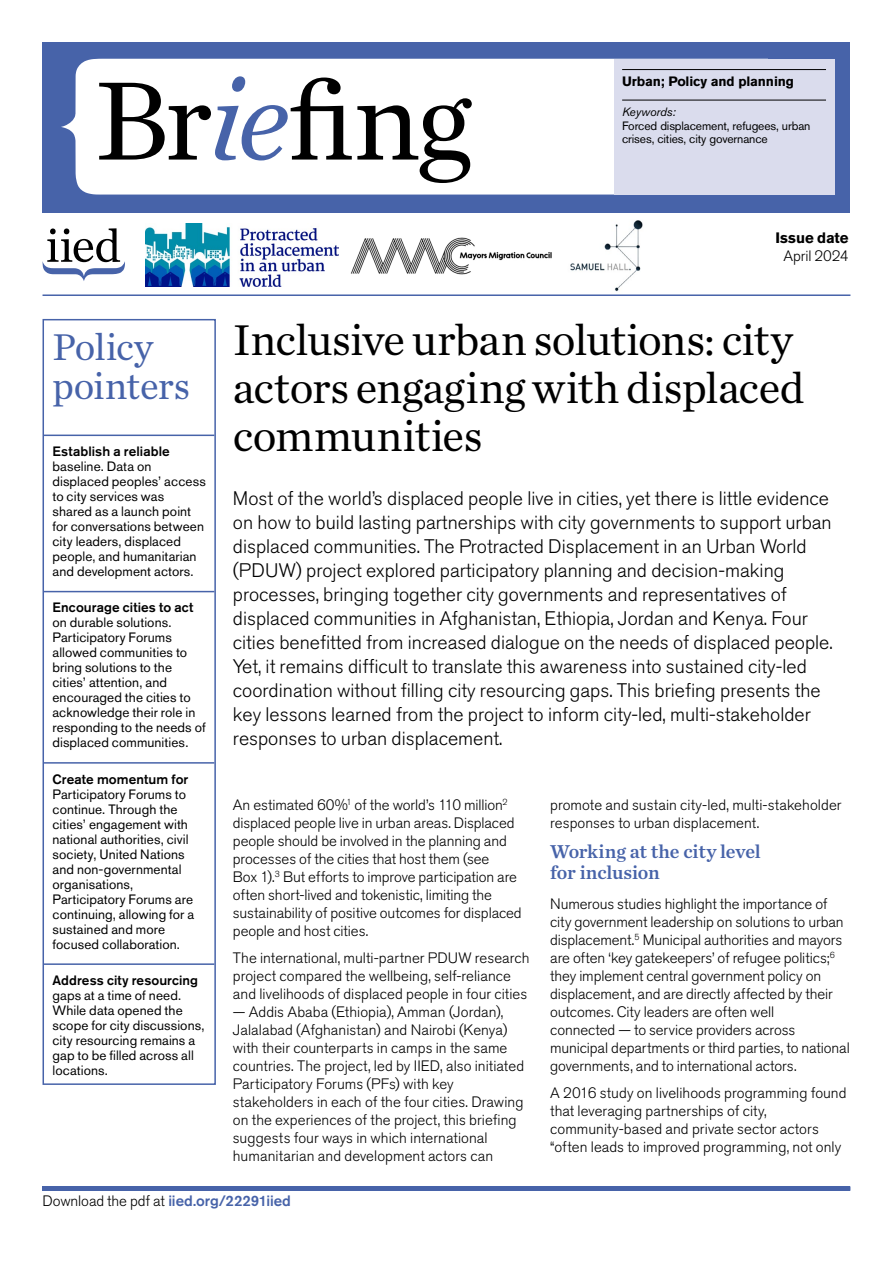
<style>
.page{position:relative;width:893px;height:1263px;background:#fff}
.page>*{position:absolute;margin:0;border:0;box-sizing:border-box;transform-origin:0 0}
.IIED_briefing_Title{font:116.7px "Chronicle Text G1";color:#000}
.IIED_briefing_Title-2{font:45px/48px "Chronicle Text G1";letter-spacing:-.015em;color:#000}
.IIED_briefing_Policy_pointers_title{font:39px/39px "Chronicle Text G1";letter-spacing:-.015em;color:#4763a9}
.IIED_briefing_Summary{font:300 19.5px/24px "Akzidenz Grotesk BE";color:#000}
.IIED_briefing_Subheading_Level_1{font:19.5px/21px "Chronicle Text G1 Semi";letter-spacing:-.015em;color:#4763a9}
.IIED_briefing_Body_copy{font:300 15px/18px "Akzidenz Grotesk BE";color:#000}
.IIED_briefing_footer{font:500 15px "Akzidenz Grotesk BE";letter-spacing:-.005em;color:#4763a9}
.IIED_briefing_Body_copy-2{font:700 15px/18px "Akzidenz Grotesk BE";letter-spacing:-.005em;color:#000;text-align:center}
.IIED_briefing_Policy_pointers{font:13.5px/15px "Akzidenz Grotesk BE";letter-spacing:.005em;color:#000}
.t1{font:700 13.5px "Akzidenz Grotesk BE";letter-spacing:-.01em;color:#000}
.t2{font:12px/13.5px "Akzidenz Grotesk BE";letter-spacing:-.01em;color:#000}
.s1{font-style:italic;color:#4763a9}
.s2{font-style:italic}
.s3{font-weight:300}
.s4{font-weight:500}
.s5{font-weight:300;color:#000}
</style>
<div class="page">
<div style="left:43px;top:43px;width:807px;height:170px;background:#4763a9"></div>
<div style="left:61px;top:59px;width:553px;height:136px;background:#fff"></div>
<svg style="left:42px;top:228px;width:83px;height:53px"></svg>
<div style="left:614px;top:59px;width:220px;height:136px;background:#dadced"></div>
<hr style="left:622px;top:69px;width:204px;height:1px;background:#000">
<hr style="left:622px;top:100px;width:204px;height:1px;background:#000">
<div style="left:43px;top:1186px;width:807px;height:5px;background:#4763a9"></div>
<hr style="left:44px;top:435px;width:170px;height:1px;background:#4763a9">
<hr style="left:44px;top:591px;width:170px;height:1px;background:#4763a9">
<hr style="left:44px;top:762px;width:170px;height:2px;background:#4763a9">
<hr style="left:44px;top:963px;width:170px;height:2px;background:#4763a9">
<div style="left:43px;top:319px;width:173px;height:766px;border:2px solid #4763a9"></div>
<hr style="left:43px;top:294px;width:807px;height:2px;background:#4763a9">
<img style="left:570px;top:220px;width:73px;height:72px">
<img style="left:350px;top:237px;width:202px;height:38px">
<img style="left:145px;top:223px;width:193px;height:63px">
<h1 class="IIED_briefing_Title" style="left:94px;top:32px;width:379px">Br<span class="s1">ie</span>fing</h1>
<p class="t1" style="left:622px;top:73px;width:173px">Urban; Policy and planning</p>
<p class="t2" style="left:622px;top:105px;width:190px"><span class="s2">Keywords:<br></span>Forced displacement, refugees, urban</p>
<p class="t2" style="left:622px;top:132px;width:147px">crises, cities, city governance</p>
<p class="IIED_briefing_Body_copy-2" style="left:775px;top:229px;width:75px">Issue date<br><span class="s3">April 2024</span></p>
<h2 class="IIED_briefing_Policy_pointers_title" style="left:53px;top:325px;width:139px">Policy pointers</h2>
<p class="IIED_briefing_Policy_pointers" style="left:53px;top:444px;width:155px"><span class="s4">Establish a reliable </span>baseline. Data on displaced peoples’ access to city services was shared as a launch point for conversations between city leaders, displaced people, and humanitarian and development actors.</p>
<p class="IIED_briefing_Policy_pointers" style="left:53px;top:600px;width:155px"><span class="s4">Encourage cities to act </span>on durable solutions.<br>Participatory Forums allowed communities to bring solutions to the cities’ attention, and encouraged the cities to acknowledge their role in responding to the needs of displaced communities.</p>
<p class="IIED_briefing_Policy_pointers" style="left:53px;top:771px;width:143px"><span class="s4">Create momentum for<br></span>Participatory Forums to continue. Through the cities’ engagement with national authorities, civil society, United Nations and non-governmental organisations,<br>Participatory Forums are continuing, allowing for a sustained and more focused collaboration.</p>
<p class="IIED_briefing_Policy_pointers" style="left:53px;top:972px;width:154px"><span class="s4">Address city resourcing </span>gaps at a time of need.<br>While data opened the scope for city discussions, city resourcing remains a gap to be filled across all locations.</p>
<h1 class="IIED_briefing_Title-2" style="left:233px;top:313px;width:573px">Inclusive urban solutions: city actors engaging with displaced communities</h1>
<p class="IIED_briefing_Summary" style="left:233px;top:486px;width:601px">Most of the world’s displaced people live in cities, yet there is little evidence on how to build lasting partnerships with city governments to support urban displaced communities. The Protracted Displacement in an Urban World (PDUW) project explored participatory planning and decision-making processes, bringing together city governments and representatives of displaced communities in Afghanistan, Ethiopia, Jordan and Kenya. Four cities benefitted from increased dialogue on the needs of displaced people.<br>Yet, it remains difficult to translate this awareness into sustained city-led coordination without filling city resourcing gaps. This briefing presents the key lessons learned from the project to inform city-led, multi-stakeholder responses to urban displacement.</p>
<p class="IIED_briefing_Body_copy" style="left:233px;top:796px;width:290px">An estimated 60%<sup>1</sup> of the world’s 110 million<sup>2 </sup>displaced people live in urban areas. Displaced people should be involved in the planning and processes of the cities that host them (see<br>Box 1).<sup>3</sup> But efforts to improve participation are often short-lived and tokenistic, limiting the sustainability of positive outcomes for displaced people and host cities.</p>
<p class="IIED_briefing_Body_copy" style="left:233px;top:949px;width:298px">The international, multi-partner PDUW research project compared the wellbeing, self-reliance and livelihoods of displaced people in four cities</p>
<p class="IIED_briefing_Body_copy" style="left:233px;top:1003px;width:293px">— Addis Ababa (Ethiopia), Amman (Jordan), Jalalabad (Afghanistan) and Nairobi (Kenya) with their counterparts in camps in the same countries. The project, led by IIED, also initiated Participatory Forums (PFs) with key stakeholders in each of the four cities. Drawing on the experiences of the project, this briefing suggests four ways in which international humanitarian and development actors can</p>
<p class="IIED_briefing_Body_copy" style="left:550px;top:796px;width:293px">promote and sustain city-led, multi-stakeholder responses to urban displacement.</p>
<h3 class="IIED_briefing_Subheading_Level_1" style="left:550px;top:840px;width:212px">Working at the city level for inclusion</h3>
<p class="IIED_briefing_Body_copy" style="left:550px;top:895px;width:301px">Numerous studies highlight the importance of city government leadership on solutions to urban displacement.<sup>5</sup> Municipal authorities and mayors are often ‘key gatekeepers’ of refugee politics;<sup>6 </sup>they implement central government policy on displacement, and are directly affected by their outcomes. City leaders are often well<br>connected — to service providers across municipal departments or third parties, to national governments, and to international actors.</p>
<p class="IIED_briefing_Body_copy" style="left:550px;top:1084px;width:298px">A 2016 study on livelihoods programming found that leveraging partnerships of city, community-based and private sector actors “often leads to improved programming, not only</p>
<p class="IIED_briefing_footer" style="left:43px;top:1192px;width:250px"><span class="s5">Download the pdf at</span> iied.org/22291iied</p>
</div>
